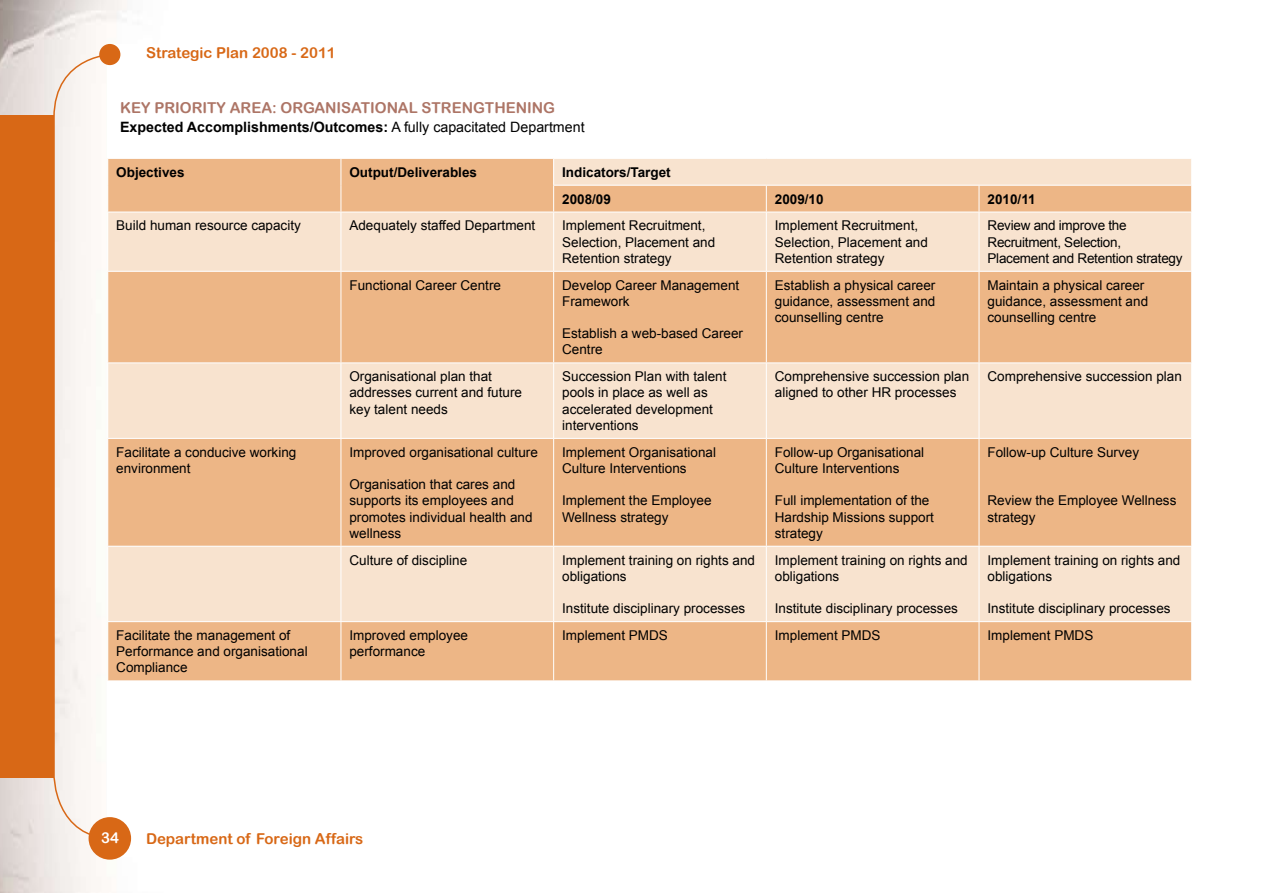
<style>
.page{position:relative;width:1276px;height:893px;background:#fff}
.page>*{position:absolute;margin:0;border:0;box-sizing:border-box;transform-origin:0 0}
.t1{font:15px "Arial Rounded MT Bold";color:#d86816}
.t2{font:15px "Arial Rounded MT Bold";color:#ad7566}
.t3{font:15px "Arial Rounded MT Bold";color:#fff}
.t4{font:700 14.25px "Arial";color:#000}
.t5{font:13.5px/16.2px "Arial";color:#000}
.t6{font:13.5px/16.2px "Arial";letter-spacing:-.02em;color:#000}
.t7{font:700 13.5px/26.8px "Arial";color:#000}
.s1{font-weight:400}
</style>
<div class="page">
<img style="left:0;top:0;width:126px;height:893px">
<div style="left:52px;top:53px;width:56px;height:787px;background:#faf6f3"></div>
<div style="left:108px;top:44px;width:1085px;height:813px;background:#fff"></div>
<div style="left:99px;top:44px;width:21px;height:21px;background:#d86816;border-radius:50%"></div>
<div style="left:89px;top:817px;width:42px;height:43px;background:#d86816;border-radius:50%"></div>
<div style="left:0;top:115px;width:54px;height:663px;background:#d86816"></div>
<div style="left:108px;top:622px;width:1083px;height:58px;background:#edb686"></div>
<svg style="left:108px;top:159px;width:1083px;height:462px;background:#f2cca9"></svg>
<hr style="left:107px;top:158px;width:234px;height:1px;background:#fff">
<svg style="left:107px;top:159px;width:1px;height:53px"></svg>
<svg style="left:340px;top:159px;width:1px;height:53px"></svg>
<hr style="left:553px;top:185px;width:213px;height:1px;background:#fff">
<svg style="left:553px;top:159px;width:1px;height:53px"></svg>
<hr style="left:766px;top:185px;width:213px;height:1px;background:#fff">
<svg style="left:766px;top:186px;width:1px;height:26px"></svg>
<hr style="left:979px;top:185px;width:213px;height:1px;background:#fff">
<svg style="left:978px;top:186px;width:1px;height:26px"></svg>
<svg style="left:1191px;top:185px;width:1px;height:27px"></svg>
<hr style="left:107px;top:212px;width:234px;height:1px;background:#fff">
<hr style="left:107px;top:212px;width:1px;height:59px;background:#fff">
<hr style="left:341px;top:212px;width:212px;height:1px;background:#fff">
<hr style="left:340px;top:212px;width:1px;height:59px;background:#fff">
<hr style="left:553px;top:212px;width:213px;height:1px;background:#fff">
<hr style="left:553px;top:212px;width:1px;height:59px;background:#fff">
<hr style="left:766px;top:212px;width:213px;height:1px;background:#fff">
<hr style="left:766px;top:212px;width:1px;height:59px;background:#fff">
<hr style="left:979px;top:212px;width:213px;height:1px;background:#fff">
<hr style="left:978px;top:212px;width:1px;height:59px;background:#fff">
<hr style="left:107px;top:271px;width:234px;height:1px;background:#fff">
<hr style="left:107px;top:272px;width:1px;height:91px;background:#fff">
<hr style="left:341px;top:271px;width:212px;height:1px;background:#fff">
<hr style="left:340px;top:272px;width:1px;height:91px;background:#fff">
<hr style="left:553px;top:271px;width:213px;height:1px;background:#fff">
<hr style="left:553px;top:272px;width:1px;height:91px;background:#fff">
<hr style="left:766px;top:271px;width:213px;height:1px;background:#fff">
<hr style="left:766px;top:272px;width:1px;height:91px;background:#fff">
<hr style="left:979px;top:271px;width:213px;height:1px;background:#fff">
<hr style="left:978px;top:272px;width:1px;height:91px;background:#fff">
<hr style="left:107px;top:363px;width:234px;height:1px;background:#fff">
<hr style="left:107px;top:363px;width:1px;height:75px;background:#fff">
<hr style="left:341px;top:363px;width:212px;height:1px;background:#fff">
<hr style="left:340px;top:363px;width:1px;height:75px;background:#fff">
<hr style="left:553px;top:363px;width:213px;height:1px;background:#fff">
<hr style="left:553px;top:363px;width:1px;height:75px;background:#fff">
<hr style="left:766px;top:363px;width:213px;height:1px;background:#fff">
<hr style="left:766px;top:363px;width:1px;height:75px;background:#fff">
<hr style="left:979px;top:363px;width:213px;height:1px;background:#fff">
<hr style="left:978px;top:363px;width:1px;height:75px;background:#fff">
<hr style="left:107px;top:438px;width:234px;height:1px;background:#fff">
<hr style="left:107px;top:439px;width:1px;height:107px;background:#fff">
<hr style="left:341px;top:438px;width:212px;height:1px;background:#fff">
<hr style="left:340px;top:439px;width:1px;height:107px;background:#fff">
<hr style="left:553px;top:438px;width:213px;height:1px;background:#fff">
<hr style="left:553px;top:439px;width:1px;height:107px;background:#fff">
<hr style="left:766px;top:438px;width:213px;height:1px;background:#fff">
<hr style="left:766px;top:439px;width:1px;height:107px;background:#fff">
<hr style="left:979px;top:438px;width:213px;height:1px;background:#fff">
<hr style="left:978px;top:439px;width:1px;height:107px;background:#fff">
<hr style="left:107px;top:546px;width:234px;height:1px;background:#fff">
<hr style="left:107px;top:547px;width:1px;height:74px;background:#fff">
<hr style="left:341px;top:546px;width:212px;height:1px;background:#fff">
<hr style="left:340px;top:547px;width:1px;height:74px;background:#fff">
<hr style="left:553px;top:546px;width:213px;height:1px;background:#fff">
<hr style="left:553px;top:547px;width:1px;height:74px;background:#fff">
<hr style="left:766px;top:546px;width:213px;height:1px;background:#fff">
<hr style="left:766px;top:547px;width:1px;height:74px;background:#fff">
<hr style="left:979px;top:546px;width:213px;height:1px;background:#fff">
<hr style="left:978px;top:547px;width:1px;height:74px;background:#fff">
<hr style="left:107px;top:621px;width:234px;height:1px;background:#fff">
<hr style="left:107px;top:622px;width:1px;height:58px;background:#fff">
<hr style="left:340px;top:622px;width:1px;height:58px;background:#fff">
<hr style="left:553px;top:622px;width:1px;height:58px;background:#fff">
<hr style="left:766px;top:622px;width:1px;height:58px;background:#fff">
<hr style="left:978px;top:622px;width:1px;height:58px;background:#fff">
<hr style="left:107px;top:680px;width:234px;height:1px;background:#fff">
<p class="t1" style="left:146px;top:43px;width:191px">Strategic Plan 2008 - 2011</p>
<p class="t2" style="left:120px;top:99px;width:436px">KEY PRIORITY AREA: ORGANISATIONAL STRENGTHENING</p>
<p class="t4" style="left:120px;top:119px;width:466px">Expected Accomplishments/Outcomes: <span class="s1">A fully capacitated Department</span></p>
<p class="t7" style="left:116px;top:159px;width:70px">Objectives</p>
<p class="t7" style="left:349px;top:159px;width:129px">Output/Deliverables</p>
<p class="t7" style="left:562px;top:159px;width:110px">Indicators/Target<br>2008/09</p>
<p class="t7" style="left:775px;top:185px;width:50px">2009/10</p>
<p class="t7" style="left:987px;top:185px;width:50px">2010/11</p>
<p class="t5" style="left:116px;top:218px;width:186px">Build human resource capacity</p>
<p class="t5" style="left:349px;top:218px;width:187px">Adequately staffed Department</p>
<p class="t5" style="left:562px;top:218px;width:155px">Implement Recruitment,<br>Selection, Placement and<br>Retention strategy</p>
<p class="t5" style="left:775px;top:218px;width:155px">Implement Recruitment,<br>Selection, Placement and<br>Retention strategy</p>
<p class="t6" style="left:987px;top:218px;width:196px">Review and improve the<br>Recruitment, Selection,<br>Placement and Retention strategy</p>
<p class="t5" style="left:349px;top:277px;width:153px">Functional Career Centre</p>
<p class="t5" style="left:562px;top:277px;width:179px">Develop Career Management<br>Framework</p>
<p class="t5" style="left:562px;top:325px;width:182px">Establish a web-based Career<br>Centre</p>
<p class="t5" style="left:775px;top:277px;width:162px;text-align:justify">Establish a physical career guidance, assessment and counselling centre</p>
<p class="t5" style="left:987px;top:277px;width:162px">Maintain a physical career guidance, assessment and counselling centre</p>
<p class="t5" style="left:349px;top:368px;width:174px">Organisational plan that addresses current and future key talent needs</p>
<p class="t5" style="left:562px;top:368px;width:166px">Succession Plan with talent pools in place as well as accelerated development interventions</p>
<p class="t5" style="left:775px;top:368px;width:196px">Comprehensive succession plan aligned to other HR processes</p>
<p class="t5" style="left:987px;top:368px;width:196px">Comprehensive succession plan</p>
<p class="t5" style="left:116px;top:444px;width:182px">Facilitate a conducive working environment</p>
<p class="t5" style="left:349px;top:444px;width:190px">Improved organisational culture</p>
<p class="t5" style="left:349px;top:476px;width:185px">Organisation that cares and supports its employees and promotes individual health and wellness</p>
<p class="t5" style="left:562px;top:444px;width:155px">Implement Organisational<br>Culture Interventions</p>
<p class="t5" style="left:562px;top:492px;width:151px">Implement the Employee<br>Wellness strategy</p>
<p class="t5" style="left:349px;top:552px;width:119px">Culture of discipline</p>
<p class="t5" style="left:562px;top:552px;width:194px">Implement training on rights and obligations</p>
<p class="t5" style="left:562px;top:600px;width:185px">Institute disciplinary processes</p>
<p class="t5" style="left:775px;top:444px;width:151px">Follow-up Organisational<br>Culture Interventions</p>
<p class="t5" style="left:775px;top:492px;width:161px">Full implementation of the<br>Hardship Missions support strategy</p>
<p class="t5" style="left:775px;top:552px;width:194px">Implement training on rights and obligations</p>
<p class="t5" style="left:775px;top:600px;width:185px">Institute disciplinary processes</p>
<p class="t5" style="left:987px;top:444px;width:153px">Follow-up Culture Survey</p>
<p class="t5" style="left:987px;top:492px;width:190px">Review the Employee Wellness strategy</p>
<p class="t5" style="left:987px;top:552px;width:194px">Implement training on rights and obligations</p>
<p class="t5" style="left:987px;top:600px;width:185px">Institute disciplinary processes</p>
<p class="t5" style="left:116px;top:627px;width:193px">Facilitate the management of<br>Performance and organisational<br>Compliance</p>
<p class="t5" style="left:349px;top:627px;width:120px">Improved employee performance</p>
<p class="t5" style="left:562px;top:627px;width:107px">Implement PMDS</p>
<p class="t5" style="left:775px;top:627px;width:107px">Implement PMDS</p>
<p class="t5" style="left:987px;top:627px;width:107px">Implement PMDS</p>
<p class="t3" style="left:101px;top:829px;width:19px">34</p>
<p class="t1" style="left:146px;top:830px;width:219px">Department of Foreign Affairs</p>
</div>
